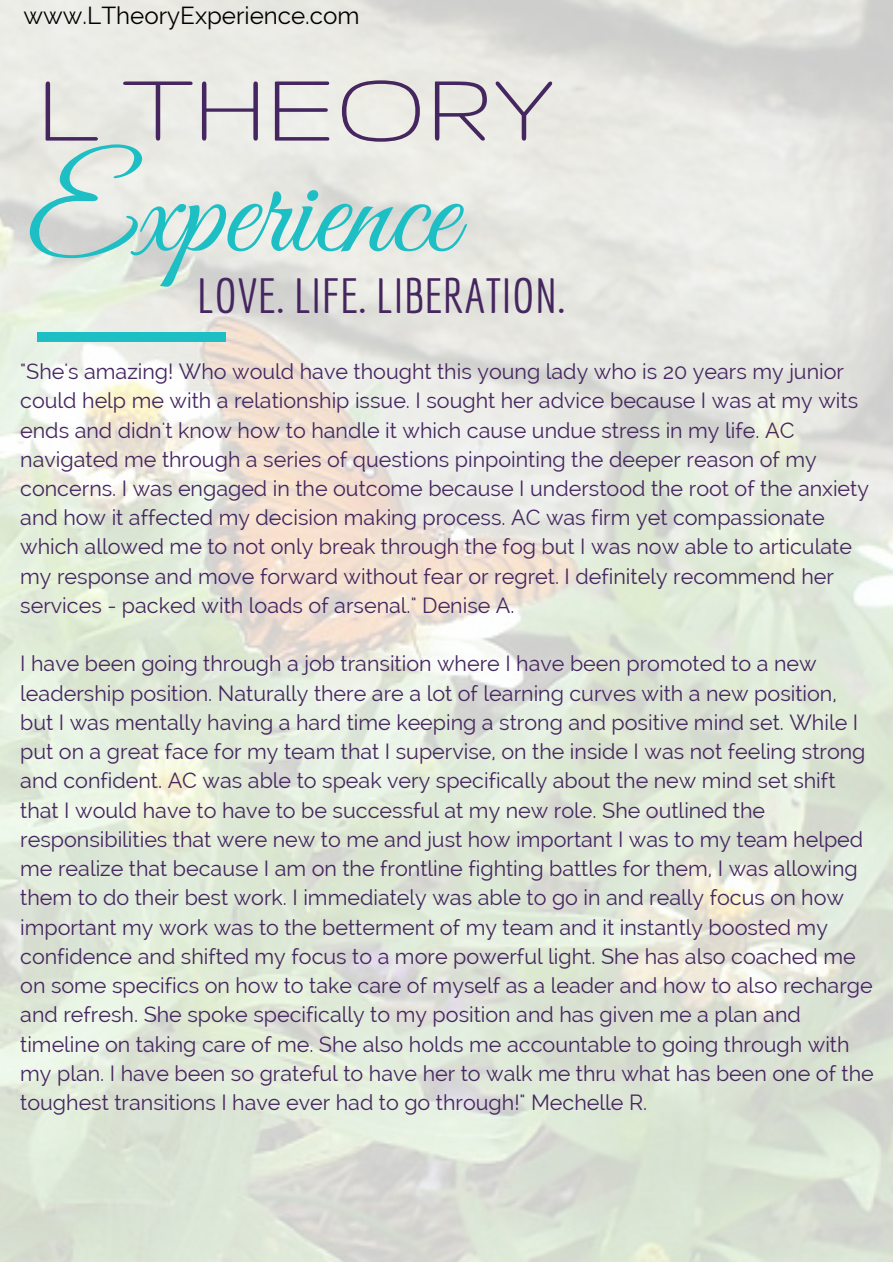
<style>
.page{position:relative;width:893px;height:1263px;background:#fff}
.page>*{position:absolute;margin:0;border:0;box-sizing:border-box;transform-origin:0 0}
.t1{font:132.3px "Great Vibes";color:#1ebfc4}
.t2{font:108.6px "Gruppo";color:#45265f}
.t3{font:48.3px "Economica";color:#45265f}
.t4{font:24.15px "Raleway";color:#000}
.t5{font:21.45px/29.2px "Raleway";color:#45265f}
</style>
<div class="page">
<div style="left:37px;top:332px;width:189px;height:10px;background:#1ebfc4"></div>
<p class="t4" style="left:24px;top:1px;width:337px">www.LTheoryExperience.com</p>
<h2 class="t2" style="left:37px;top:54px;width:519px">L THEORY</h2>
<h1 class="t1" style="left:27px;top:138px;width:431px">Experience</h1>
<h3 class="t3" style="left:197px;top:267px;width:370px">LOVE. LIFE. LIBERATION.</h3>
<p class="t5" style="left:20px;top:357px;width:850px">"She's amazing! Who would have thought this young lady who is 20 years my junior could help me with a relationship issue. I sought her advice because I was at my wits ends and didn't know how to handle it which cause undue stress in my life. AC navigated me through a series of questions pinpointing the deeper reason of my concerns. I was engaged in the outcome because I understood the root of the anxiety and how it affected my decision making process. AC was firm yet compassionate which allowed me to not only break through the fog but I was now able to articulate my response and move forward without fear or regret. I definitely recommend her services - packed with loads of arsenal." Denise A.</p>
<p class="t5" style="left:20px;top:649px;width:855px">I have been going through a job transition where I have been promoted to a new leadership position. Naturally there are a lot of learning curves with a new position, but I was mentally having a hard time keeping a strong and positive mind set. While I put on a great face for my team that I supervise, on the inside I was not feeling strong and confident. AC was able to speak very specifically about the new mind set shift that I would have to have to be successful at my new role. She outlined the responsibilities that were new to me and just how important I was to my team helped me realize that because I am on the frontline fighting battles for them, I was allowing them to do their best work. I immediately was able to go in and really focus on how important my work was to the betterment of my team and it instantly boosted my confidence and shifted my focus to a more powerful light. She has also coached me on some specifics on how to take care of myself as a leader and how to also recharge and refresh. She spoke specifically to my position and has given me a plan and timeline on taking care of me. She also holds me accountable to going through with my plan. I have been so grateful to have her to walk me thru what has been one of the toughest transitions I have ever had to go through!" Mechelle R.</p>
</div>
